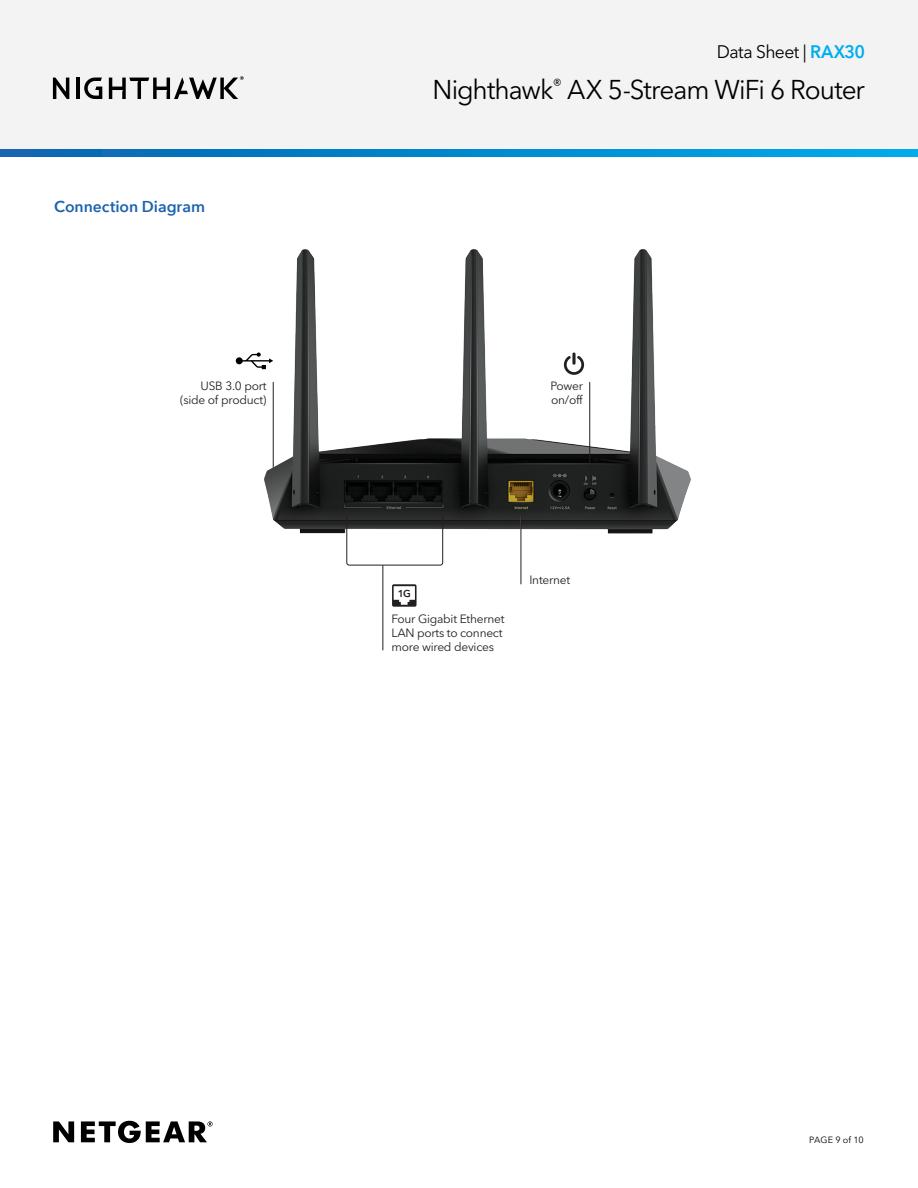
<style>
.page{position:relative;width:918px;height:1188px;background:#fff}
.page>*{position:absolute;margin:0;border:0;box-sizing:border-box;transform-origin:0 0}
.t1{font:27px "Avenir Next LT Pro";letter-spacing:-.04em;color:#000001}
.t2{font:18px "Avenir Next LT Pro";letter-spacing:-.03em;color:#000001}
.Sub_Heads_Blue{font:600 15.75px "Avenir Next";color:#1b63b0}
.t3{font:12px/14px "Avenir Next LT Pro";letter-spacing:-.02em;color:#231f20}
.t4{font:600 9.9px "Avenir Next LT Pro";color:#231f20}
.t5{font:9px "Avenir Next LT Pro";letter-spacing:.005em;color:#000001}
.s1{font-weight:600;color:#00aeef}
</style>
<div class="page">
<div style="left:0;top:0;width:918px;height:156px;background:#f3f3f3"></div>
<svg style="left:53px;top:1121px;width:160px;height:22px"></svg>
<svg style="left:53px;top:78px;width:16px;height:21px"></svg>
<hr style="left:76px;top:78px;width:3px;height:21px;background:#000001">
<svg style="left:84px;top:78px;width:18px;height:21px"></svg>
<svg style="left:109px;top:76px;width:135px;height:23px"></svg>
<svg style="left:0;top:149px;width:918px;height:8px;background:#0287cd"></svg>
<img style="left:264px;top:249px;width:427px;height:336px">
<hr style="left:521px;top:515px;width:1px;height:69px;background:#231f20">
<svg style="left:392px;top:584px;width:25px;height:23px"></svg>
<svg style="left:346px;top:515px;width:97px;height:51px"></svg>
<hr style="left:383px;top:566px;width:1px;height:84px;background:#231f20">
<svg style="left:564px;top:356px;width:20px;height:19px"></svg>
<svg style="left:572px;top:353px;width:4px;height:12px"></svg>
<hr style="left:589px;top:382px;width:1px;height:90px;background:#231f20">
<svg style="left:236px;top:352px;width:37px;height:17px"></svg>
<p class="Sub_Heads_Blue" style="left:54px;top:193px;width:153px">Connection Diagram</p>
<p class="t3" style="left:180px;top:379px;width:88px;text-align:right">USB 3.0 port (side of product)</p>
<h2 class="t2" style="left:717px;top:41px;width:150px">Data Sheet | <span class="s1">RAX30</span></h2>
<h1 class="t1" style="left:433px;top:73px;width:434px">Nighthawk<sup>®</sup> AX 5-Stream WiFi 6 Router</h1>
<p class="t3" style="left:551px;top:379px;width:34px">Power on/off</p>
<p class="t4" style="left:398px;top:587px;width:15px">1G</p>
<p class="t3" style="left:392px;top:611px;width:114px">Four Gigabit Ethernet<br>LAN ports to connect more wired devices</p>
<p class="t3" style="left:529px;top:573px;width:42px">Internet</p>
<p class="t5" style="left:809px;top:1134px;width:56px">PAGE 9 of 10</p>
</div>
